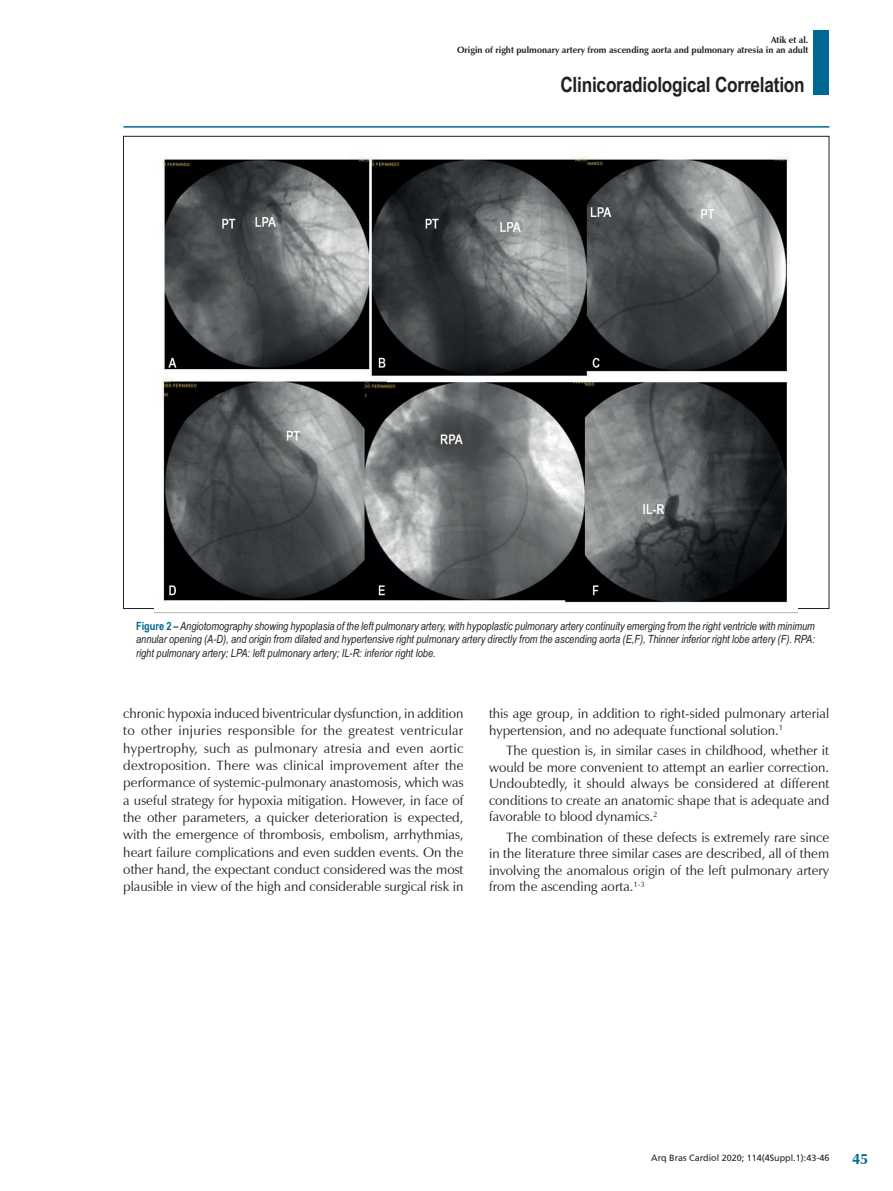
<style>
.page{position:relative;width:893px;height:1191px;background:#fff}
.page>*{position:absolute;margin:0;border:0;box-sizing:border-box;transform-origin:0 0}
.t1{font:700 21px "Arial Narrow";letter-spacing:-.01em;color:#231f20}
.t2{font:700 15px "Zapf Humanist 601 BT";color:#006991}
._01-TEXTO_BASICO{font:13.5px/17.2px "Zapf Humanist 601 BT";color:#231f20;text-align:justify}
._05_LEGENDA_TABELA{font:italic 11.25px/13.5px "Arial Narrow";color:#231f20;text-align:justify}
.t3{font:700 9px/10.8px "Zapf Humanist 601 BT";color:#231f20;text-align:right}
.t4{font:9px "Frutiger";color:#231f20}
.s1{font-weight:700;font-style:normal;color:#006991}
</style>
<div class="page">
<hr style="left:123px;top:126px;width:706px;height:2px;background:#006991">
<div style="left:813px;top:30px;width:16px;height:64px;background:#006991"></div>
<img style="left:154px;top:152px;width:643px;height:461px">
<p class="t3" style="left:457px;top:34px;width:353px">Atik et al.<br>Origin of right pulmonary artery from ascending aorta and pulmonary atresia in an adult</p>
<h1 class="t1" style="left:560px;top:69px;width:246px">Clinicoradiological Correlation</h1>
<p class="_05_LEGENDA_TABELA" style="left:136px;top:619px;width:680px"><span class="s1">Figure 2 –</span> Angiotomography showing hypoplasia of the left pulmonary artery, with hypoplastic pulmonary artery continuity emerging from the right ventricle with minimum annular opening (A-D), and origin from dilated and hypertensive right pulmonary artery directly from the ascending aorta (E,F), Thinner inferior right lobe artery (F). RPA: right pulmonary artery; LPA: left pulmonary artery; IL-R: inferior right lobe.</p>
<p class="_01-TEXTO_BASICO" style="left:123px;top:705px;width:342px">chronic hypoxia induced biventricular dysfunction, in addition to other injuries responsible for the greatest ventricular hypertrophy, such as pulmonary atresia and even aortic dextroposition. There was clinical improvement after the performance of systemic-pulmonary anastomosis, which was a useful strategy for hypoxia mitigation. However, in face of the other parameters, a quicker deterioration is expected, with the emergence of thrombosis, embolism, arrhythmias, heart failure complications and even sudden events. On the other hand, the expectant conduct considered was the most plausible in view of the high and considerable surgical risk in</p>
<p class="_01-TEXTO_BASICO" style="left:489px;top:705px;width:342px;line-height:16.5px">this age group, in addition to right-sided pulmonary arterial hypertension, and no adequate functional solution.<sup>1</sup></p>
<p class="_01-TEXTO_BASICO" style="left:489px;top:742px;width:342px;line-height:16.5px;text-indent:17px">The question is, in similar cases in childhood, whether it would be more convenient to attempt an earlier correction.<br>Undoubtedly, it should always be considered at different conditions to create an anatomic shape that is adequate and favorable to blood dynamics.<sup>2</sup></p>
<p class="_01-TEXTO_BASICO" style="left:489px;top:829px;width:342px;line-height:16.5px;text-indent:17px">The combination of these defects is extremely rare since in the literature three similar cases are described, all of them involving the anomalous origin of the left pulmonary artery from the ascending aorta.<sup>1-3</sup></p>
<p class="t4" style="left:651px;top:1153px;width:180px">Arq Bras Cardiol 2020; 114(4Suppl.1):43-46</p>
<p class="t2" style="left:852px;top:1149px;width:18px">45</p>
</div>
